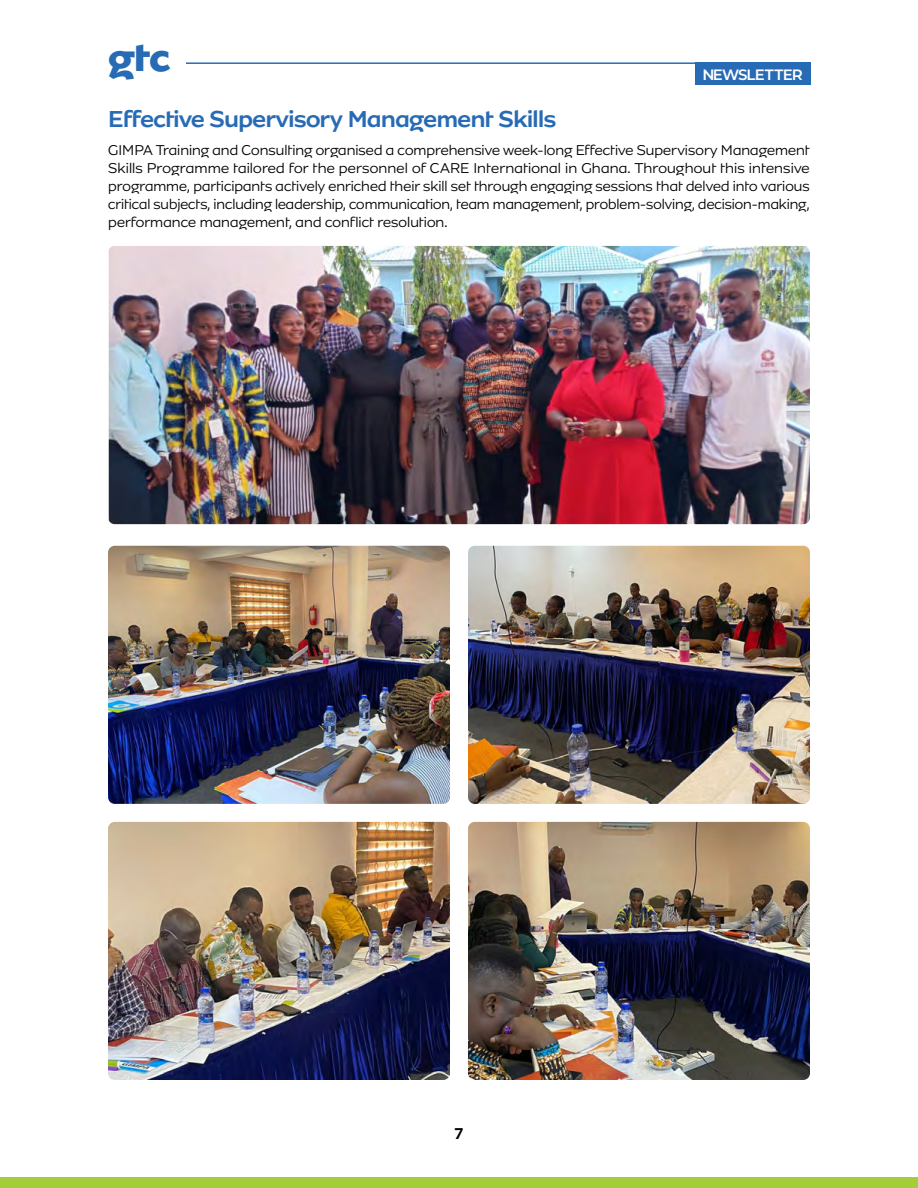
<style>
.page{position:relative;width:918px;height:1188px;background:#fff}
.page>*{position:absolute;margin:0;border:0;box-sizing:border-box;transform-origin:0 0}
.t1{font:800 40.5px "MTN Brighter Sans";color:#286bb5}
.t2{font:500 24.3px "MTN Brighter Sans";letter-spacing:-.045em;color:#286bb5}
.t3{font:500 16.5px "MTN Brighter Sans";color:#000}
.t4{font:300 15px/18px "MTN Brighter Sans";letter-spacing:-.04em;color:#000;text-align:justify}
.t5{font:600 15px "Montserrat";letter-spacing:-.055em;color:#fff}
</style>
<div class="page">
<div style="left:695px;top:62px;width:115px;height:23px;background:#286bb5"></div>
<hr style="left:186px;top:62px;width:509px;height:2px;background:#286bb5">
<div style="left:0;top:1177px;width:918px;height:11px;background:#a4ce39"></div>
<img style="left:109px;top:246px;width:701px;height:278px">
<img style="left:108px;top:546px;width:342px;height:258px">
<img style="left:468px;top:546px;width:342px;height:258px">
<img style="left:108px;top:822px;width:342px;height:258px">
<img style="left:468px;top:822px;width:342px;height:258px">
<h1 class="t1" style="left:108px;top:32px;width:64px">gtc</h1>
<h2 class="t2" style="left:108px;top:105px;width:450px">Effective Supervisory Management Skills</h2>
<p class="t5" style="left:702px;top:64px;width:102px">NEWSLETTER</p>
<p class="t4" style="left:108px;top:141px;width:704px">GIMPA Training and Consulting organised a comprehensive week-long Effective Supervisory Management Skills Programme tailored for the personnel of CARE International in Ghana. Throughout this intensive programme, participants actively enriched their skill set through engaging sessions that delved into various critical subjects, including leadership, communication, team management, problem-solving, decision-making, performance management, and conflict resolution.</p>
<p class="t3" style="left:454px;top:1123px;width:12px">7</p>
</div>
